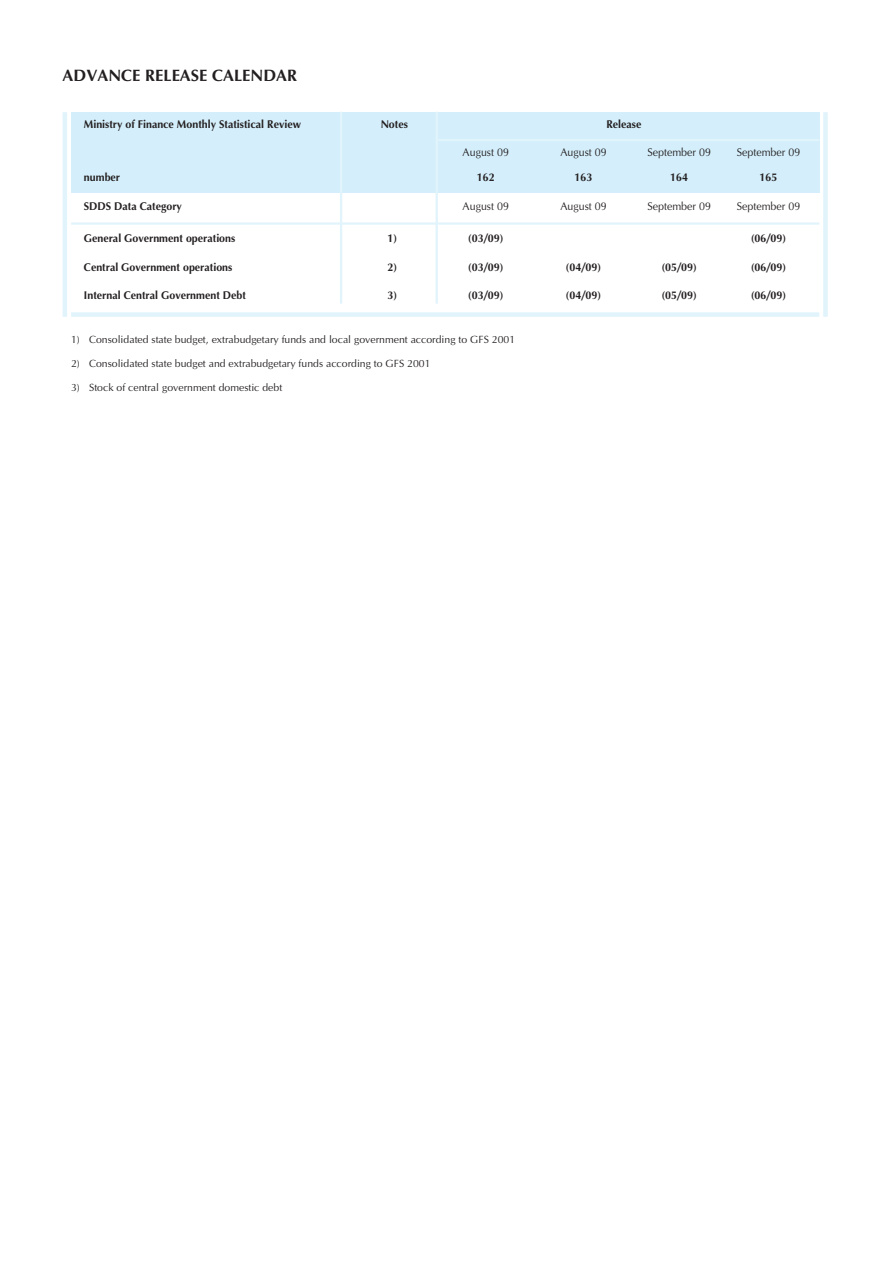
<style>
.page{position:relative;width:893px;height:1263px;background:#fff}
.page>*{position:absolute;margin:0;border:0;box-sizing:border-box;transform-origin:0 0}
.t1{font:700 16.5px "FS Optima";color:#231f20}
.t2{font:700 11.25px "FS Optima";color:#231f20;scale:.95 1}
.t3{font:11.25px "FS Optima";color:#231f20;scale:.95 1}
.t4{font:10.5px "FS Optima";color:#231f20}
</style>
<div class="page">
<div style="left:71px;top:112px;width:748px;height:80px;background:#d4effb"></div>
<hr style="left:438px;top:139px;width:381px;height:2px;background:#e1f4fc">
<hr style="left:63px;top:112px;width:4px;height:205px;background:#e1f4fc">
<div style="left:823px;top:112px;width:5px;height:205px;background:#e1f4fc"></div>
<div style="left:71px;top:312px;width:748px;height:5px;background:#e1f4fc"></div>
<hr style="left:436px;top:112px;width:2px;height:192px;background:#e1f4fc">
<hr style="left:340px;top:112px;width:2px;height:192px;background:#e1f4fc">
<hr style="left:71px;top:222px;width:748px;height:3px;background:#e1f4fc">
<h1 class="t1" style="left:63px;top:65px;width:236px">ADVANCE RELEASE CALENDAR</h1>
<p class="t2" style="left:84px;top:117px;width:230px">Ministry of Finance Monthly Statistical Review</p>
<p class="t2" style="left:381px;top:117px;width:30px">Notes</p>
<p class="t2" style="left:606px;top:117px;width:38px">Release</p>
<p class="t3" style="left:463px;top:146px;width:50px">August 09</p>
<p class="t3" style="left:560px;top:146px;width:50px">August 09</p>
<p class="t3" style="left:647px;top:146px;width:68px">September 09</p>
<p class="t3" style="left:737px;top:146px;width:68px">September 09</p>
<p class="t2" style="left:84px;top:170px;width:40px">number</p>
<p class="t2" style="left:477px;top:170px;width:20px">162</p>
<p class="t2" style="left:575px;top:170px;width:20px">163</p>
<p class="t2" style="left:670px;top:170px;width:20px">164</p>
<p class="t2" style="left:760px;top:170px;width:20px">165</p>
<p class="t2" style="left:84px;top:199px;width:105px">SDDS Data Category</p>
<p class="t3" style="left:463px;top:199px;width:50px">August 09</p>
<p class="t3" style="left:560px;top:199px;width:50px">August 09</p>
<p class="t3" style="left:647px;top:199px;width:68px">September 09</p>
<p class="t3" style="left:737px;top:199px;width:68px">September 09</p>
<p class="t2" style="left:84px;top:232px;width:161px">General Government operations</p>
<p class="t2" style="left:387px;top:232px;width:12px">1)</p>
<p class="t2" style="left:468px;top:232px;width:38px">(03/09)</p>
<p class="t2" style="left:751px;top:232px;width:38px">(06/09)</p>
<p class="t2" style="left:84px;top:260px;width:158px">Central Government operations</p>
<p class="t2" style="left:387px;top:260px;width:12px">2)</p>
<p class="t2" style="left:468px;top:260px;width:38px">(03/09)</p>
<p class="t2" style="left:566px;top:260px;width:38px">(04/09)</p>
<p class="t2" style="left:662px;top:260px;width:38px">(05/09)</p>
<p class="t2" style="left:751px;top:260px;width:38px">(06/09)</p>
<p class="t2" style="left:84px;top:289px;width:172px">Internal Central Government Debt</p>
<p class="t2" style="left:387px;top:289px;width:12px">3)</p>
<p class="t2" style="left:468px;top:289px;width:38px">(03/09)</p>
<p class="t2" style="left:566px;top:289px;width:38px">(04/09)</p>
<p class="t2" style="left:662px;top:289px;width:38px">(05/09)</p>
<p class="t2" style="left:751px;top:289px;width:38px">(06/09)</p>
<p class="t4" style="left:71px;top:333px;width:446px">1) Consolidated state budget, extrabudgetary funds and local government according to GFS 2001</p>
<p class="t4" style="left:71px;top:357px;width:361px">2) Consolidated state budget and extrabudgetary funds according to GFS 2001</p>
<p class="t4" style="left:71px;top:381px;width:213px">3) Stock of central government domestic debt</p>
</div>
